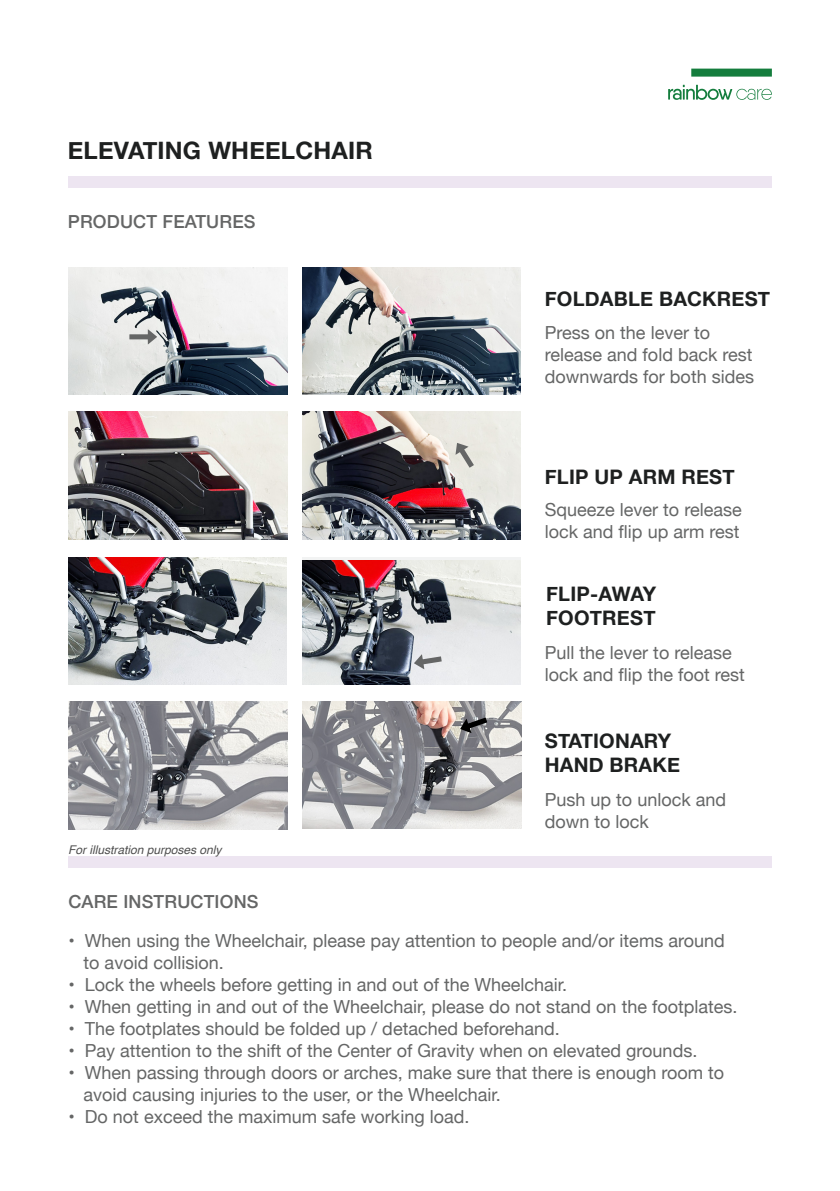
<style>
.page{position:relative;width:840px;height:1191px;background:#fff}
.page>*{position:absolute;margin:0;border:0;box-sizing:border-box;transform-origin:0 0}
.t1{font:700 24px "Helvetica Neue";letter-spacing:.01em;color:#1e2020}
.t2{font:700 20px/24px "Helvetica Neue";letter-spacing:.01em;color:#1e2020}
.t3{font:18px/22px "Helvetica Neue";color:#656666}
.t4{font:500 18px "Helvetica Neue";letter-spacing:.01em;color:#656666}
.t5{font:italic 12px "Helvetica";color:#4f4f4f}
</style>
<div class="page">
<img style="left:69px;top:267px;width:218px;height:128px">
<img style="left:69px;top:412px;width:218px;height:128px">
<img style="left:69px;top:701px;width:218px;height:128px">
<svg style="left:129px;top:329px;width:28px;height:15px"></svg>
<div style="left:68px;top:176px;width:703px;height:11px;background:#ede5f1"></div>
<div style="left:691px;top:69px;width:80px;height:8px;background:#147d3d"></div>
<div style="left:68px;top:856px;width:703px;height:12px;background:#ede5f1"></div>
<img style="left:302px;top:267px;width:218px;height:128px">
<img style="left:302px;top:412px;width:218px;height:128px">
<img style="left:68px;top:557px;width:219px;height:128px">
<div style="left:302px;top:557px;width:218px;height:128px;background:#f2f3f3"></div>
<img style="left:302px;top:560px;width:218px;height:124px">
<img style="left:302px;top:702px;width:219px;height:126px">
<svg style="left:668px;top:85px;width:103px;height:15px"></svg>
<svg style="left:455px;top:443px;width:18px;height:24px"></svg>
<svg style="left:414px;top:654px;width:27px;height:15px"></svg>
<svg style="left:460px;top:717px;width:27px;height:16px"></svg>
<h1 class="t1" style="left:68px;top:136px;width:306px">ELEVATING WHEELCHAIR</h1>
<p class="t4" style="left:68px;top:210px;width:189px">PRODUCT FEATURES</p>
<p class="t5" style="left:68px;top:845px;width:155px">For illustration purposes only</p>
<p class="t2" style="left:544px;top:287px;width:227px">FOLDABLE BACKREST</p>
<p class="t3" style="left:544px;top:321px;width:210px">Press on the lever to release and fold back rest downwards for both sides</p>
<p class="t2" style="left:544px;top:464px;width:191px">FLIP UP ARM REST</p>
<p class="t3" style="left:544px;top:498px;width:198px">Squeeze lever to release lock and flip up arm rest</p>
<p class="t2" style="left:546px;top:581px;width:111px">FLIP-AWAY<br>FOOTREST</p>
<p class="t3" style="left:544px;top:641px;width:201px">Pull the lever to release lock and flip the foot rest</p>
<p class="t2" style="left:544px;top:728px;width:137px">STATIONARY<br>HAND BRAKE</p>
<p class="t3" style="left:544px;top:788px;width:183px">Push up to unlock and down to lock</p>
<p class="t4" style="left:68px;top:891px;width:191px">CARE INSTRUCTIONS</p>
<p class="t3" style="left:84px;top:929px;width:642px;text-indent:-15px">• When using the Wheelchair, please pay attention to people and/or items around to avoid collision.</p>
<p class="t3" style="left:69px;top:973px;width:500px">• Lock the wheels before getting in and out of the Wheelchair.</p>
<p class="t3" style="left:69px;top:995px;width:670px">• When getting in and out of the Wheelchair, please do not stand on the footplates.</p>
<p class="t3" style="left:69px;top:1017px;width:492px">• The footplates should be folded up / detached beforehand.</p>
<p class="t3" style="left:69px;top:1039px;width:630px">• Pay attention to the shift of the Center of Gravity when on elevated grounds.</p>
<p class="t3" style="left:84px;top:1061px;width:641px;text-indent:-15px">• When passing through doors or arches, make sure that there is enough room to avoid causing injuries to the user, or the Wheelchair.</p>
<p class="t3" style="left:69px;top:1105px;width:402px">• Do not exceed the maximum safe working load.</p>
</div>
